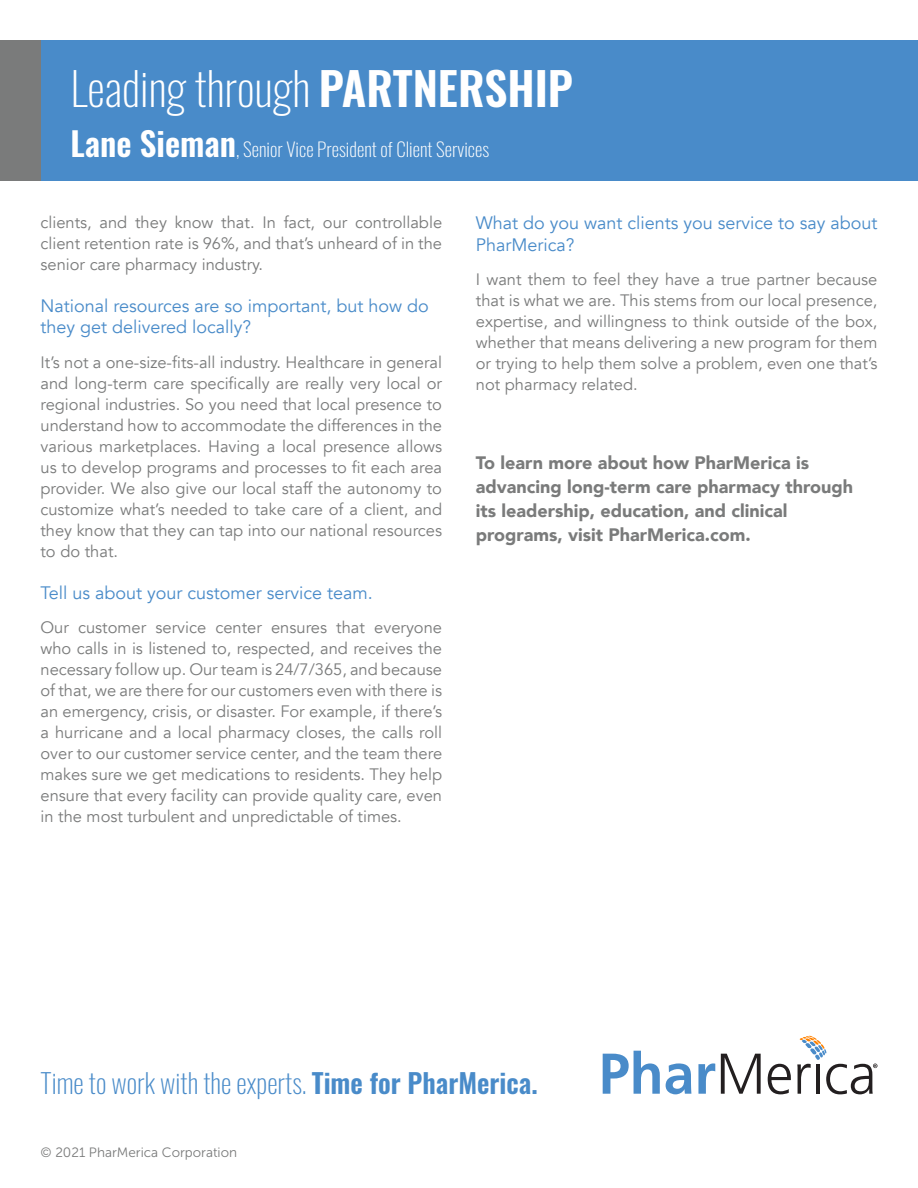
<style>
.page{position:relative;width:918px;height:1188px;background:#fff}
.page>*{position:absolute;margin:0;border:0;box-sizing:border-box;transform-origin:0 0}
.t1{font:200 45.6px "Oswald";color:#fff}
.t2{font:200 27px "Oswald";color:#498bc9}
.t3{font:200 19.2px "Oswald";color:#fff}
.t4{font:18px/21.6px "Avenir";color:#498bc9}
.t5{font:900 18px/24px "Avenir";color:#7a7b7b}
.t6{font:16.5px/21px "Avenir";color:#7a7b7b;text-align:justify}
.t7{font:13.5px "Museo Sans 300";color:#7a7b7b}
.s1{font-weight:600}
.s2{font-weight:600;font-size:33px}
</style>
<div class="page">
<div style="left:10px;top:40px;width:908px;height:141px;background:#498bc9"></div>
<div style="left:0;top:40px;width:40px;height:141px;background:#7a7b7b"></div>
<svg style="left:603px;top:1051px;width:57px;height:43px"></svg>
<svg style="left:666px;top:1063px;width:25px;height:31px"></svg>
<svg style="left:698px;top:1063px;width:17px;height:31px"></svg>
<svg style="left:721px;top:1054px;width:40px;height:40px"></svg>
<svg style="left:768px;top:1064px;width:23px;height:30px"></svg>
<svg style="left:797px;top:1036px;width:81px;height:58px"></svg>
<p class="t1" style="left:70px;top:48px;width:504px">Leading through <span class="s1">PARTNERSHIP</span></p>
<p class="t3" style="left:70px;top:132px;width:420px"><span class="s2">Lane Sieman</span>, Senior Vice President of Client Services</p>
<p class="t6" style="left:40px;top:212px;width:403px">clients, and they know that. In fact, our controllable client retention rate is 96%, and that’s unheard of in the senior care pharmacy industry.</p>
<p class="t4" style="left:40px;top:295px;width:390px">National resources are so important, but how do they get delivered locally?</p>
<p class="t6" style="left:40px;top:352px;width:403px">It’s not a one-size-fits-all industry. Healthcare in general and long-term care specifically are really very local or regional industries. So you need that local presence to understand how to accommodate the differences in the various marketplaces. Having a local presence allows us to develop programs and processes to fit each area provider. We also give our local staff the autonomy to customize what’s needed to take care of a client, and they know that they can tap into our national resources to do that.</p>
<p class="t4" style="left:40px;top:582px;width:334px">Tell us about your customer service team.</p>
<p class="t6" style="left:40px;top:617px;width:403px">Our customer service center ensures that everyone who calls in is listened to, respected, and receives the necessary follow up. Our team is 24/7/365, and because of that, we are there for our customers even with there is an emergency, crisis, or disaster. For example, if there’s a hurricane and a local pharmacy closes, the calls roll over to our customer service center, and the team there makes sure we get medications to residents. They help ensure that every facility can provide quality care, even in the most turbulent and unpredictable of times.</p>
<p class="t4" style="left:476px;top:213px;width:403px">What do you want clients you service to say about<br>PharMerica?</p>
<p class="t6" style="left:476px;top:270px;width:403px">I want them to feel they have a true partner because that is what we are. This stems from our local presence, expertise, and willingness to think outside of the box, whether that means delivering a new program for them or trying to help them solve a problem, even one that’s not pharmacy related.</p>
<p class="t5" style="left:476px;top:450px;width:379px">To learn more about how PharMerica is advancing long-term care pharmacy through its leadership, education, and clinical programs, visit PharMerica.com.</p>
<p class="t2" style="left:40px;top:1059px;width:499px">Time to work with the experts. <span class="s1">Time for PharMerica.</span></p>
<p class="t7" style="left:40px;top:1145px;width:198px">© 2021 PharMerica Corporation</p>
</div>
